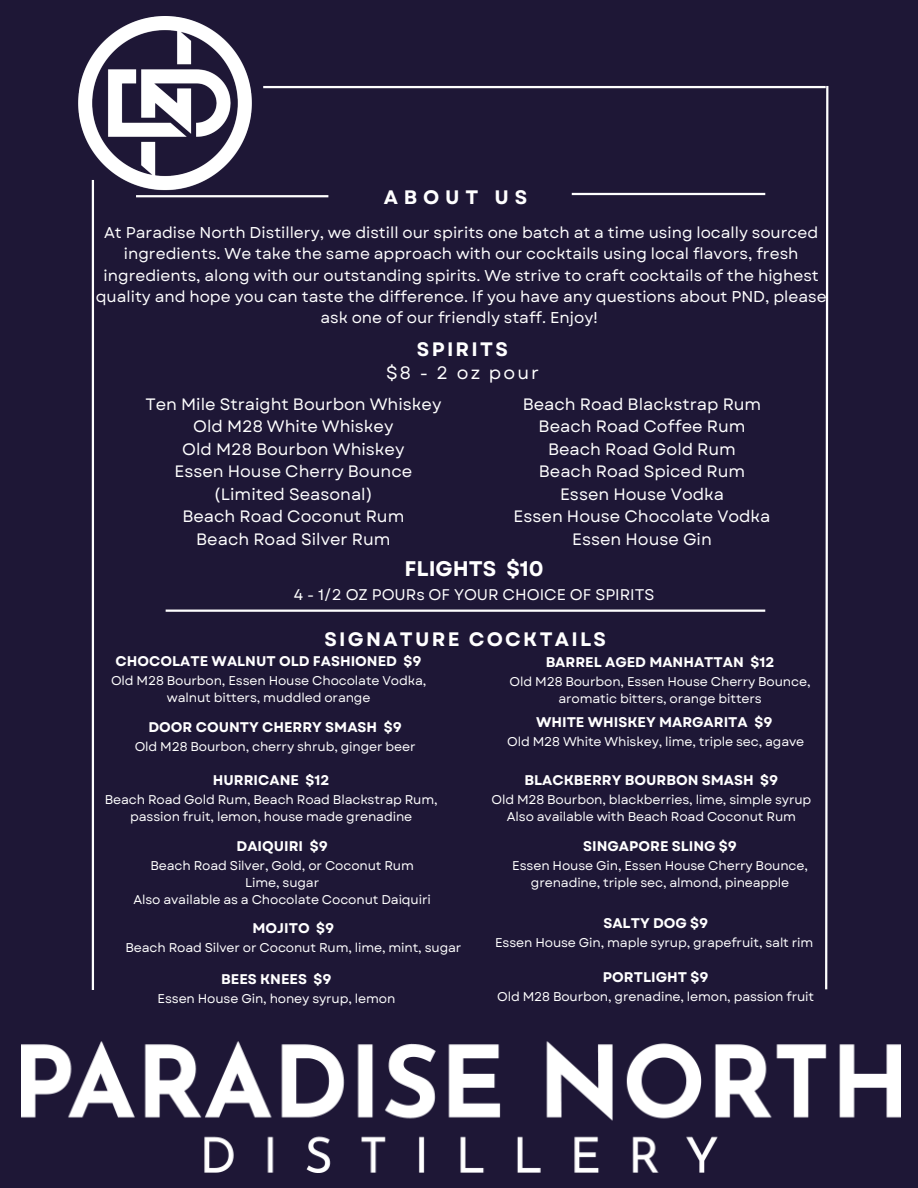
<style>
.page{position:relative;width:918px;height:1188px;background:#1e1736}
.page>*{position:absolute;margin:0;border:0;box-sizing:border-box;transform-origin:0 0}
.t1{font:700 21.15px "Garet";color:#fff}
.t2{font:700 19.5px "Garet";letter-spacing:.115em;color:#fff}
.t3{font:18px "Garet";letter-spacing:.115em;color:#fff}
.t4{font:16.5px "Garet";color:#fff}
.t5{font:15.6px/21.3px "Garet";color:#fff;text-align:center}
.t6{font:15.45px "Garet";color:#fff}
.t7{font:700 13.95px "Garet";color:#fff}
.t8{font:12.75px/17px "Garet";letter-spacing:-.01em;color:#fff;text-align:center}
</style>
<div class="page">
<hr style="left:263px;top:86px;width:563px;height:2px;background:#fff">
<hr style="left:92px;top:180px;width:2px;height:810px;background:#fff">
<hr style="left:136px;top:195px;width:192px;height:2px;background:#fff">
<hr style="left:572px;top:193px;width:193px;height:2px;background:#fff">
<hr style="left:166px;top:610px;width:599px;height:2px;background:#fff">
<svg style="left:824px;top:86px;width:5px;height:904px"></svg>
<img style="left:78px;top:17px;width:235px;height:176px">
<img style="left:22px;top:1041px;width:879px;height:132px">
<p class="t2" style="left:384px;top:183px;width:145px">ABOUT US</p>
<p class="t5" style="left:96px;top:222px;width:732px">At Paradise North Distillery, we distill our spirits one batch at a time using locally sourced ingredients. We take the same approach with our cocktails using local flavors, fresh ingredients, along with our outstanding spirits. We strive to craft cocktails of the highest quality and hope you can taste the difference. If you have any questions about PND, please ask one of our friendly staff. Enjoy!</p>
<p class="t2" style="left:417px;top:335px;width:93px">SPIRITS</p>
<p class="t3" style="left:386px;top:360px;width:154px">$8 - 2 oz pour</p>
<p class="t4" style="left:145px;top:392px;width:298px">Ten Mile Straight Bourbon Whiskey</p>
<p class="t4" style="left:193px;top:415px;width:202px">Old M28 White Whiskey</p>
<p class="t4" style="left:182px;top:437px;width:224px">Old M28 Bourbon Whiskey</p>
<p class="t4" style="left:174px;top:460px;width:239px">Essen House Cherry Bounce</p>
<p class="t4" style="left:214px;top:482px;width:160px">(Limited Seasonal)</p>
<p class="t4" style="left:182px;top:505px;width:224px">Beach Road Coconut Rum</p>
<p class="t4" style="left:196px;top:527px;width:196px">Beach Road Silver Rum</p>
<p class="t1" style="left:405px;top:554px;width:141px">FLIGHTS $10</p>
<p class="t6" style="left:294px;top:583px;width:362px">4 - 1/2 OZ POURs OF YOUR CHOICE OF SPIRITS</p>
<p class="t2" style="left:324px;top:625px;width:283px">SIGNATURE COCKTAILS</p>
<p class="t4" style="left:523px;top:392px;width:240px">Beach Road Blackstrap Rum</p>
<p class="t4" style="left:539px;top:415px;width:208px">Beach Road Coffee Rum</p>
<p class="t4" style="left:548px;top:437px;width:189px">Beach Road Gold Rum</p>
<p class="t4" style="left:539px;top:460px;width:208px">Beach Road Spiced Rum</p>
<p class="t4" style="left:560px;top:482px;width:165px">Essen House Vodka</p>
<p class="t4" style="left:514px;top:505px;width:258px">Essen House Chocolate Vodka</p>
<p class="t4" style="left:572px;top:527px;width:141px">Essen House Gin</p>
<p class="t7" style="left:116px;top:652px;width:307px">CHOCOLATE WALNUT OLD FASHIONED $9</p>
<p class="t8" style="left:111px;top:673px;width:317px">Old M28 Bourbon, Essen House Chocolate Vodka, walnut bitters, muddled orange</p>
<p class="t7" style="left:148px;top:717px;width:255px">DOOR COUNTY CHERRY SMASH $9</p>
<p class="t8" style="left:135px;top:738px;width:282px">Old M28 Bourbon, cherry shrub, ginger beer</p>
<p class="t7" style="left:213px;top:770px;width:118px">HURRICANE $12</p>
<p class="t8" style="left:105px;top:792px;width:334px">Beach Road Gold Rum, Beach Road Blackstrap Rum,</p>
<p class="t8" style="left:130px;top:808px;width:284px">passion fruit, lemon, house made grenadine</p>
<p class="t7" style="left:237px;top:836px;width:93px">DAIQUIRI $9</p>
<p class="t8" style="left:151px;top:857px;width:265px">Beach Road Silver, Gold, or Coconut Rum</p>
<p class="t8" style="left:245px;top:874px;width:76px">Lime, sugar</p>
<p class="t8" style="left:134px;top:891px;width:299px">Also available as a Chocolate Coconut Daiquiri</p>
<p class="t7" style="left:252px;top:918px;width:83px">MOJITO $9</p>
<p class="t8" style="left:125px;top:939px;width:337px">Beach Road Silver or Coconut Rum, lime, mint, sugar</p>
<p class="t7" style="left:221px;top:970px;width:112px">BEES KNEES $9</p>
<p class="t8" style="left:158px;top:991px;width:239px">Essen House Gin, honey syrup, lemon</p>
<p class="t7" style="left:546px;top:652px;width:230px">BARREL AGED MANHATTAN $12</p>
<p class="t8" style="left:510px;top:673px;width:302px">Old M28 Bourbon, Essen House Cherry Bounce, aromatic bitters, orange bitters</p>
<p class="t7" style="left:536px;top:712px;width:238px">WHITE WHISKEY MARGARITA $9</p>
<p class="t8" style="left:507px;top:733px;width:299px">Old M28 White Whiskey, lime, triple sec, agave</p>
<p class="t7" style="left:525px;top:770px;width:255px">BLACKBERRY BOURBON SMASH $9</p>
<p class="t8" style="left:491px;top:792px;width:321px">Old M28 Bourbon, blackberries, lime, simple syrup</p>
<p class="t8" style="left:507px;top:808px;width:291px">Also available with Beach Road Coconut Rum</p>
<p class="t7" style="left:583px;top:836px;width:155px">SINGAPORE SLING $9</p>
<p class="t8" style="left:512px;top:857px;width:297px">Essen House Gin, Essen House Cherry Bounce, grenadine, triple sec, almond, pineapple</p>
<p class="t7" style="left:603px;top:913px;width:106px">SALTY DOG $9</p>
<p class="t8" style="left:495px;top:934px;width:320px">Essen House Gin, maple syrup, grapefruit, salt rim</p>
<p class="t7" style="left:603px;top:967px;width:107px">PORTLIGHT $9</p>
<p class="t8" style="left:497px;top:989px;width:318px">Old M28 Bourbon, grenadine, lemon, passion fruit</p>
</div>
